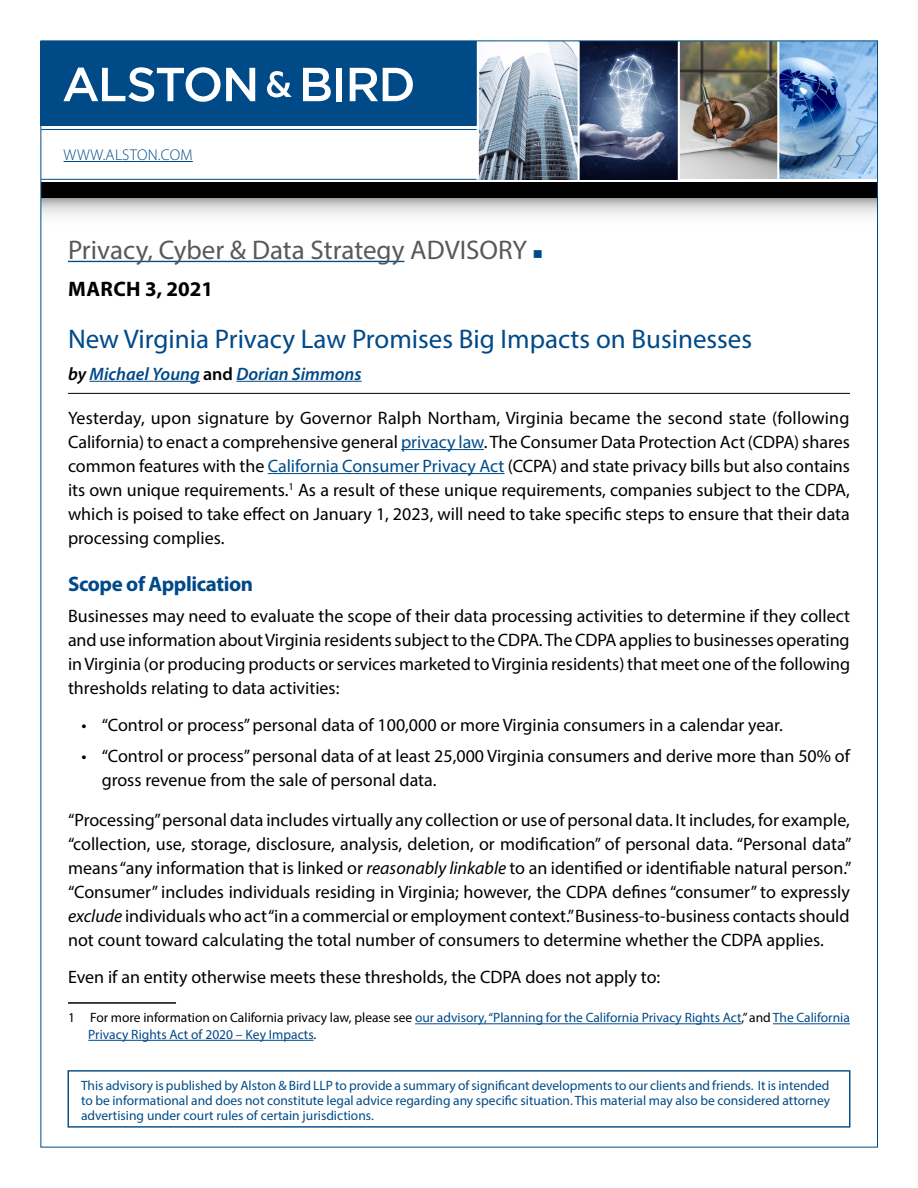
<style>
.page{position:relative;width:918px;height:1188px;background:#fff}
.page>*{position:absolute;margin:0;border:0;box-sizing:border-box;transform-origin:0 0}
.t1{font:27px "Myriad Pro";color:#004988}
.t2{font:27px "Myriad Pro";color:#58595b}
.t3{font:700 21px "Myriad Pro";letter-spacing:-.02em;color:#004988}
.t4{font:700 21px "Myriad Pro";letter-spacing:.015em;color:#000}
.t5{font:18px/24px "Myriad Pro";color:#000;text-align:justify}
.t6{font:italic 600 18px "Myriad Pro";color:#004988}
.t7{font:300 15.6px "Myriad Pro";letter-spacing:.02em;color:#004b87}
.t8{font:13.5px/15px "Myriad Pro";color:#004b87;text-align:justify}
.t9{font:13.5px/16.5px "Myriad Pro";color:#004988}
.s1{color:#004b87}
.s2{color:#000}
.s3{font-style:normal;color:#000}
.s4{font-style:italic}
</style>
<div class="page">
<svg style="left:42px;top:198px;width:834px;height:18px"></svg>
<div style="left:40px;top:41px;width:836px;height:85px;background:#004b87"></div>
<hr style="left:41px;top:129px;width:436px;height:1px;background:#004b87">
<hr style="left:41px;top:179px;width:436px;height:1px;background:#004b87">
<div style="left:41px;top:182px;width:837px;height:16px;background:#000"></div>
<img style="left:479px;top:42px;width:397px;height:137px">
<hr style="left:578px;top:41px;width:2px;height:139px;background:#fff">
<hr style="left:678px;top:41px;width:2px;height:139px;background:#fff">
<hr style="left:777px;top:41px;width:2px;height:139px;background:#fff">
<hr style="left:477px;top:40px;width:2px;height:139px;background:#fff">
<svg style="left:63px;top:67px;width:192px;height:35px"></svg>
<svg style="left:267px;top:71px;width:25px;height:26px"></svg>
<svg style="left:303px;top:68px;width:28px;height:33px"></svg>
<div style="left:336px;top:68px;width:6px;height:33px;background:#fff"></div>
<svg style="left:350px;top:68px;width:63px;height:33px"></svg>
<hr style="left:64px;top:161px;width:129px;height:1px;background:#004b87">
<div style="left:68px;top:1070px;width:782px;height:58px;border:1px solid #004b87"></div>
<hr style="left:68px;top:261px;width:336px;height:1px;background:#004b87">
<hr style="left:68px;top:393px;width:782px;height:1px;background:#000">
<hr style="left:89px;top:381px;width:111px;height:1px;background:#004988">
<hr style="left:236px;top:381px;width:126px;height:1px;background:#004988">
<hr style="left:401px;top:449px;width:83px;height:1px;background:#004b87">
<hr style="left:268px;top:473px;width:236px;height:1px;background:#004b87">
<hr style="left:68px;top:1002px;width:108px;height:2px;background:#000">
<hr style="left:415px;top:1023px;width:327px;height:1px;background:#004988">
<hr style="left:773px;top:1023px;width:77px;height:1px;background:#004988">
<hr style="left:88px;top:1040px;width:226px;height:1px;background:#004988">
<p class="t7" style="left:64px;top:146px;width:131px">WWW.ALSTON.COM</p>
<h1 class="t2" style="left:68px;top:233px;width:476px">Privacy, Cyber &amp; Data Strategy ADVISORY <span class="s1">■</span></h1>
<p class="t4" style="left:68px;top:275px;width:146px">MARCH 3, 2021</p>
<h1 class="t1" style="left:68px;top:322px;width:686px">New Virginia Privacy Law Promises Big Impacts on Businesses</h1>
<p class="t6" style="left:68px;top:362px;width:295px"><span class="s2">by</span> Michael Young <span class="s3">and</span> Dorian Simmons</p>
<p class="t5" style="left:68px;top:405px;width:783px">Yesterday, upon signature by Governor Ralph Northam, Virginia became the second state (following California) to enact a comprehensive general <span class="s1">privacy law</span>. The Consumer Data Protection Act (CDPA) shares common features with the <span class="s1">California Consumer Privacy Act</span> (CCPA) and state privacy bills but also contains its own unique requirements.<sup>1</sup> As a result of these unique requirements, companies subject to the CDPA, which is poised to take effect on January 1, 2023, will need to take specific steps to ensure that their data processing complies.</p>
<p class="t3" style="left:68px;top:570px;width:186px">Scope of Application</p>
<p class="t5" style="left:68px;top:603px;width:784px">Businesses may need to evaluate the scope of their data processing activities to determine if they collect and use information about Virginia residents subject to the CDPA. The CDPA applies to businesses operating in Virginia (or producing products or services marketed to Virginia residents) that meet one of the following thresholds relating to data activities:</p>
<p class="t5" style="left:82px;top:713px;width:703px">• “Control or process” personal data of 100,000 or more Virginia consumers in a calendar year.</p>
<p class="t5" style="left:102px;top:744px;width:750px;text-indent:-20px">• “Control or process” personal data of at least 25,000 Virginia consumers and derive more than 50% of gross revenue from the sale of personal data.</p>
<p class="t5" style="left:68px;top:807px;width:785px">“Processing” personal data includes virtually any collection or use of personal data. It includes, for example, “collection, use, storage, disclosure, analysis, deletion, or modification” of personal data. “Personal data” means “any information that is linked or <span class="s4">reasonably linkable</span> to an identified or identifiable natural person.” “Consumer” includes individuals residing in Virginia; however, the CDPA defines “consumer” to expressly <span class="s4">exclude</span> individuals who act “in a commercial or employment context.” Business-to-business contacts should not count toward calculating the total number of consumers to determine whether the CDPA applies.</p>
<p class="t5" style="left:68px;top:965px;width:594px">Even if an entity otherwise meets these thresholds, the CDPA does not apply to:</p>
<p class="t9" style="left:88px;top:1009px;width:763px;text-indent:-20px"><span class="s2">1 For more information on California privacy law, please see</span> our advisory, “Planning for the California Privacy Rights Act<span class="s2">,” and</span> The California<br>Privacy Rights Act of 2020 – Key Impacts<span class="s2">.</span></p>
<p class="t8" style="left:81px;top:1078px;width:751px">This advisory is published by Alston &amp; Bird LLP to provide a summary of significant developments to our clients and friends. It is intended to be informational and does not constitute legal advice regarding any specific situation. This material may also be considered attorney advertising under court rules of certain jurisdictions.</p>
</div>
